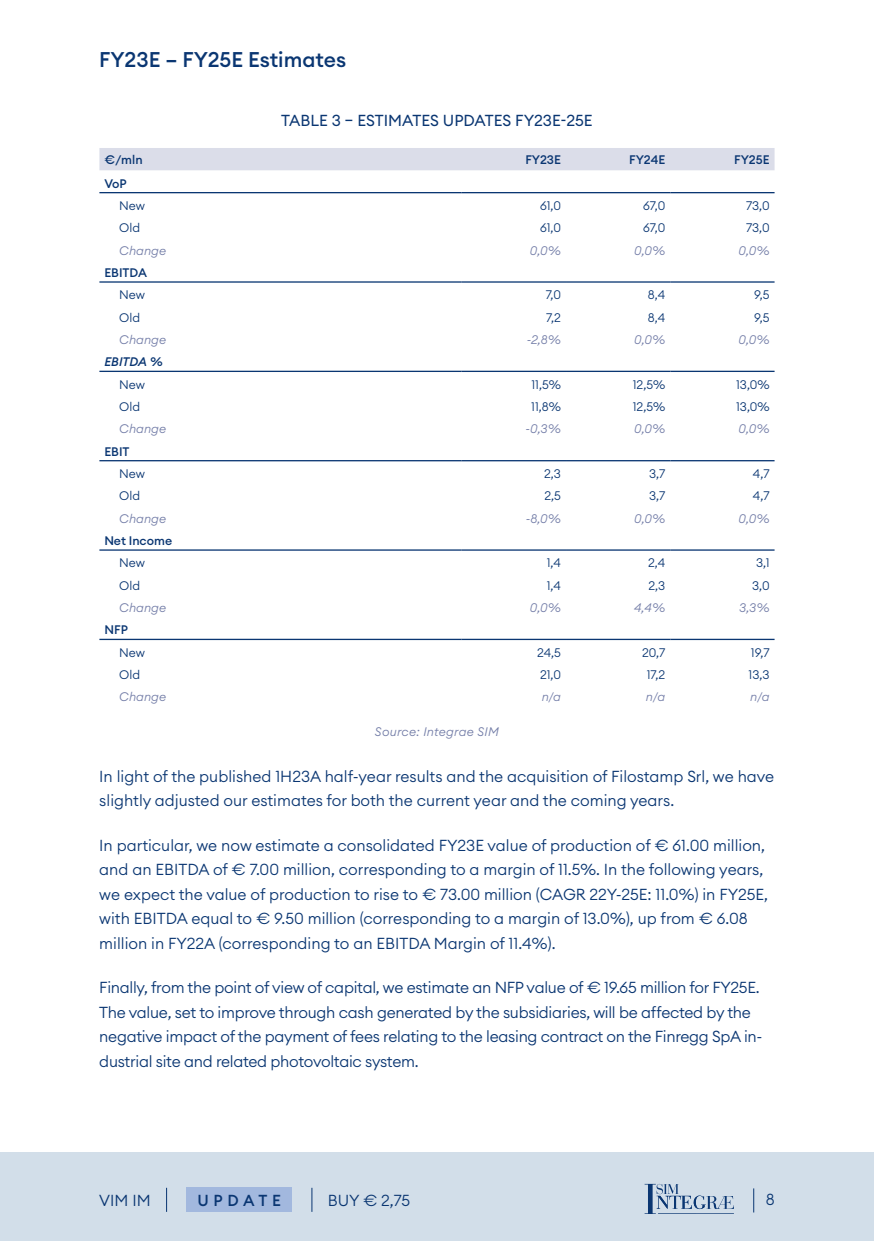
<style>
.page{position:relative;width:874px;height:1241px;background:#fff}
.page>*{position:absolute;margin:0;border:0;box-sizing:border-box;transform-origin:0 0}
.t1{font:500 21px "Euclid Circular A";color:#0a3672}
.t2{font:300 15.75px/24.5px "Euclid Circular A";color:#0a3672}
.t3{font:300 15.75px/24.5px "Euclid Circular A";letter-spacing:-.02em;color:#0a3672}
.intestazione_tabelle_e_grafici{font:15.75px "Euclid Circular A";color:#0a3672}
.t4{font:500 15.75px "Euclid Circular A";letter-spacing:.3em;color:#0a3672}
.par_tabella_base{font:300 12.25px "Euclid Circular A";color:#0a3672}
.par_tabella_base-2{font:italic 300 12.25px "Euclid Circular A";color:#747ea8}
.par_tabella_intestazione{font:500 12.25px "Euclid Circular A";color:#0a3672}
.par_tabella_base-3{font:500 12.25px "Euclid Circular A";color:#0a3672}
.source{font:italic 300 12.25px "Euclid Circular A";letter-spacing:.02em;color:#747ea8}
.par_tabella_intestazione-2{font:italic 500 12.25px "Euclid Circular A";color:#0a3672}
</style>
<div class="page">
<div style="left:0;top:1152px;width:873px;height:88px;background:#d2dee9"></div>
<svg style="left:166px;top:1187px;width:1px;height:24px"></svg>
<div style="left:186px;top:1187px;width:106px;height:24px;background:#a2b8de"></div>
<svg style="left:311px;top:1187px;width:1px;height:24px"></svg>
<svg style="left:644px;top:1183px;width:89px;height:30px"></svg>
<div style="left:99px;top:148px;width:675px;height:22px;background:#dbdde9"></div>
<hr style="left:99px;top:281px;width:362px;height:1px;background:#0a3672">
<hr style="left:461px;top:281px;width:104px;height:1px;background:#0a3672">
<hr style="left:565px;top:281px;width:105px;height:1px;background:#0a3672">
<hr style="left:670px;top:281px;width:104px;height:1px;background:#0a3672">
<hr style="left:99px;top:370px;width:362px;height:2px;background:#0a3672">
<hr style="left:461px;top:370px;width:104px;height:2px;background:#0a3672">
<hr style="left:565px;top:370px;width:105px;height:2px;background:#0a3672">
<hr style="left:670px;top:370px;width:104px;height:2px;background:#0a3672">
<hr style="left:99px;top:549px;width:362px;height:1px;background:#0a3672">
<hr style="left:461px;top:549px;width:104px;height:1px;background:#0a3672">
<hr style="left:565px;top:549px;width:105px;height:1px;background:#0a3672">
<hr style="left:670px;top:549px;width:104px;height:1px;background:#0a3672">
<hr style="left:99px;top:638px;width:362px;height:2px;background:#0a3672">
<hr style="left:461px;top:638px;width:104px;height:2px;background:#0a3672">
<hr style="left:565px;top:638px;width:105px;height:2px;background:#0a3672">
<hr style="left:670px;top:638px;width:104px;height:2px;background:#0a3672">
<hr style="left:99px;top:192px;width:362px;height:1px;background:#0a3672">
<hr style="left:461px;top:192px;width:104px;height:1px;background:#0a3672">
<hr style="left:565px;top:192px;width:105px;height:1px;background:#0a3672">
<hr style="left:670px;top:192px;width:104px;height:1px;background:#0a3672">
<hr style="left:99px;top:460px;width:362px;height:1px;background:#0a3672">
<hr style="left:461px;top:460px;width:104px;height:1px;background:#0a3672">
<hr style="left:565px;top:460px;width:105px;height:1px;background:#0a3672">
<hr style="left:670px;top:460px;width:104px;height:1px;background:#0a3672">
<p class="t1" style="left:99px;top:46px;width:248px">FY23E – FY25E Estimates</p>
<p class="intestazione_tabelle_e_grafici" style="left:281px;top:110px;width:313px">TABLE 3 – ESTIMATES UPDATES FY23E-25E</p>
<p class="par_tabella_base-3" style="left:104px;top:152px;width:40px">€/mln</p>
<p class="par_tabella_base-3" style="left:525px;top:152px;width:37px">FY23E</p>
<p class="par_tabella_base-3" style="left:629px;top:152px;width:38px">FY24E</p>
<p class="par_tabella_base-3" style="left:733px;top:152px;width:37px">FY25E</p>
<p class="par_tabella_intestazione" style="left:104px;top:175px;width:24px">VoP</p>
<p class="par_tabella_base" style="left:119px;top:198px;width:27px">New</p>
<p class="par_tabella_base" style="left:539px;top:198px;width:23px">61,0</p>
<p class="par_tabella_base" style="left:642px;top:198px;width:24px">67,0</p>
<p class="par_tabella_base" style="left:745px;top:198px;width:25px">73,0</p>
<p class="par_tabella_base" style="left:119px;top:220px;width:22px">Old</p>
<p class="par_tabella_base" style="left:539px;top:220px;width:23px">61,0</p>
<p class="par_tabella_base" style="left:642px;top:220px;width:24px">67,0</p>
<p class="par_tabella_base" style="left:745px;top:220px;width:25px">73,0</p>
<p class="par_tabella_base-2" style="left:119px;top:242px;width:48px">Change</p>
<p class="par_tabella_base-2" style="left:529px;top:242px;width:33px">0,0%</p>
<p class="par_tabella_base-2" style="left:634px;top:242px;width:33px">0,0%</p>
<p class="par_tabella_base-2" style="left:738px;top:242px;width:33px">0,0%</p>
<p class="par_tabella_intestazione" style="left:104px;top:265px;width:44px">EBITDA</p>
<p class="par_tabella_base" style="left:119px;top:287px;width:27px">New</p>
<p class="par_tabella_base" style="left:545px;top:287px;width:17px">7,0</p>
<p class="par_tabella_base" style="left:647px;top:287px;width:19px">8,4</p>
<p class="par_tabella_base" style="left:753px;top:287px;width:17px">9,5</p>
<p class="par_tabella_base" style="left:119px;top:309px;width:22px">Old</p>
<p class="par_tabella_base" style="left:546px;top:309px;width:16px">7,2</p>
<p class="par_tabella_base" style="left:647px;top:309px;width:19px">8,4</p>
<p class="par_tabella_base" style="left:753px;top:309px;width:17px">9,5</p>
<p class="par_tabella_base-2" style="left:119px;top:332px;width:48px">Change</p>
<p class="par_tabella_base-2" style="left:526px;top:332px;width:36px">-2,8%</p>
<p class="par_tabella_base-2" style="left:634px;top:332px;width:33px">0,0%</p>
<p class="par_tabella_base-2" style="left:738px;top:332px;width:33px">0,0%</p>
<p class="par_tabella_intestazione-2" style="left:104px;top:354px;width:60px">EBITDA %</p>
<p class="par_tabella_base" style="left:119px;top:376px;width:27px">New</p>
<p class="par_tabella_base" style="left:531px;top:376px;width:31px">11,5%</p>
<p class="par_tabella_base" style="left:632px;top:376px;width:34px">12,5%</p>
<p class="par_tabella_base" style="left:735px;top:376px;width:35px">13,0%</p>
<p class="par_tabella_base" style="left:119px;top:399px;width:22px">Old</p>
<p class="par_tabella_base" style="left:531px;top:399px;width:31px">11,8%</p>
<p class="par_tabella_base" style="left:632px;top:399px;width:34px">12,5%</p>
<p class="par_tabella_base" style="left:735px;top:399px;width:35px">13,0%</p>
<p class="par_tabella_base-2" style="left:119px;top:421px;width:48px">Change</p>
<p class="par_tabella_base-2" style="left:525px;top:421px;width:37px">-0,3%</p>
<p class="par_tabella_base-2" style="left:634px;top:421px;width:33px">0,0%</p>
<p class="par_tabella_base-2" style="left:738px;top:421px;width:33px">0,0%</p>
<p class="par_tabella_intestazione" style="left:104px;top:443px;width:27px">EBIT</p>
<p class="par_tabella_base" style="left:119px;top:466px;width:27px">New</p>
<p class="par_tabella_base" style="left:544px;top:466px;width:18px">2,3</p>
<p class="par_tabella_base" style="left:648px;top:466px;width:18px">3,7</p>
<p class="par_tabella_base" style="left:752px;top:466px;width:18px">4,7</p>
<p class="par_tabella_base" style="left:119px;top:488px;width:22px">Old</p>
<p class="par_tabella_base" style="left:544px;top:488px;width:18px">2,5</p>
<p class="par_tabella_base" style="left:648px;top:488px;width:18px">3,7</p>
<p class="par_tabella_base" style="left:752px;top:488px;width:18px">4,7</p>
<p class="par_tabella_base-2" style="left:119px;top:510px;width:48px">Change</p>
<p class="par_tabella_base-2" style="left:525px;top:510px;width:37px">-8,0%</p>
<p class="par_tabella_base-2" style="left:634px;top:510px;width:33px">0,0%</p>
<p class="par_tabella_base-2" style="left:738px;top:510px;width:33px">0,0%</p>
<p class="par_tabella_intestazione" style="left:104px;top:532px;width:69px">Net Income</p>
<p class="par_tabella_base" style="left:119px;top:555px;width:27px">New</p>
<p class="par_tabella_base" style="left:546px;top:555px;width:16px">1,4</p>
<p class="par_tabella_base" style="left:647px;top:555px;width:19px">2,4</p>
<p class="par_tabella_base" style="left:755px;top:555px;width:15px">3,1</p>
<p class="par_tabella_base" style="left:119px;top:577px;width:22px">Old</p>
<p class="par_tabella_base" style="left:546px;top:577px;width:16px">1,4</p>
<p class="par_tabella_base" style="left:648px;top:577px;width:18px">2,3</p>
<p class="par_tabella_base" style="left:751px;top:577px;width:19px">3,0</p>
<p class="par_tabella_base-2" style="left:119px;top:600px;width:48px">Change</p>
<p class="par_tabella_base-2" style="left:529px;top:600px;width:33px">0,0%</p>
<p class="par_tabella_base-2" style="left:633px;top:600px;width:33px">4,4%</p>
<p class="par_tabella_base-2" style="left:738px;top:600px;width:32px">3,3%</p>
<p class="par_tabella_intestazione" style="left:104px;top:622px;width:25px">NFP</p>
<p class="par_tabella_base" style="left:119px;top:644px;width:27px">New</p>
<p class="par_tabella_base" style="left:537px;top:644px;width:25px">24,5</p>
<p class="par_tabella_base" style="left:641px;top:644px;width:25px">20,7</p>
<p class="par_tabella_base" style="left:750px;top:644px;width:20px">19,7</p>
<p class="par_tabella_base" style="left:119px;top:666px;width:22px">Old</p>
<p class="par_tabella_base" style="left:539px;top:666px;width:22px">21,0</p>
<p class="par_tabella_base" style="left:646px;top:666px;width:20px">17,2</p>
<p class="par_tabella_base" style="left:748px;top:666px;width:23px">13,3</p>
<p class="par_tabella_base-2" style="left:119px;top:689px;width:48px">Change</p>
<p class="par_tabella_base-2" style="left:541px;top:689px;width:21px">n/a</p>
<p class="par_tabella_base-2" style="left:645px;top:689px;width:21px">n/a</p>
<p class="par_tabella_base-2" style="left:749px;top:689px;width:21px">n/a</p>
<p class="source" style="left:375px;top:724px;width:125px">Source: Integrae SIM</p>
<p class="t2" style="left:99px;top:763px;width:676px">In light of the published 1H23A half-year results and the acquisition of Filostamp Srl, we have slightly adjusted our estimates for both the current year and the coming years.</p>
<p class="t2" style="left:99px;top:832px;width:670px">In particular, we now estimate a consolidated FY23E value of production of € 61.00 million, and an EBITDA of € 7.00 million, corresponding to a margin of 11.5%. In the following years, we expect the value of production to rise to € 73.00 million (CAGR 22Y-25E: 11.0%) in FY25E, with EBITDA equal to € 9.50 million (corresponding to a margin of 13.0%), up from € 6.08 million in FY22A (corresponding to an EBITDA Margin of 11.4%).</p>
<p class="t3" style="left:99px;top:974px;width:664px">Finally, from the point of view of capital, we estimate an NFP value of € 19.65 million for FY25E.<br>The value, set to improve through cash generated by the subsidiaries, will be affected by the negative impact of the payment of fees relating to the leasing contract on the Finregg SpA in&shy;dustrial site and related photovoltaic system.</p>
<p class="t2" style="left:99px;top:1187px;width:53px">VIM IM</p>
<p class="t4" style="left:197px;top:1190px;width:85px">UPDATE</p>
<p class="t2" style="left:327px;top:1187px;width:84px">BUY € 2,75</p>
<p class="t2" style="left:765px;top:1186px;width:10px">8</p>
</div>
